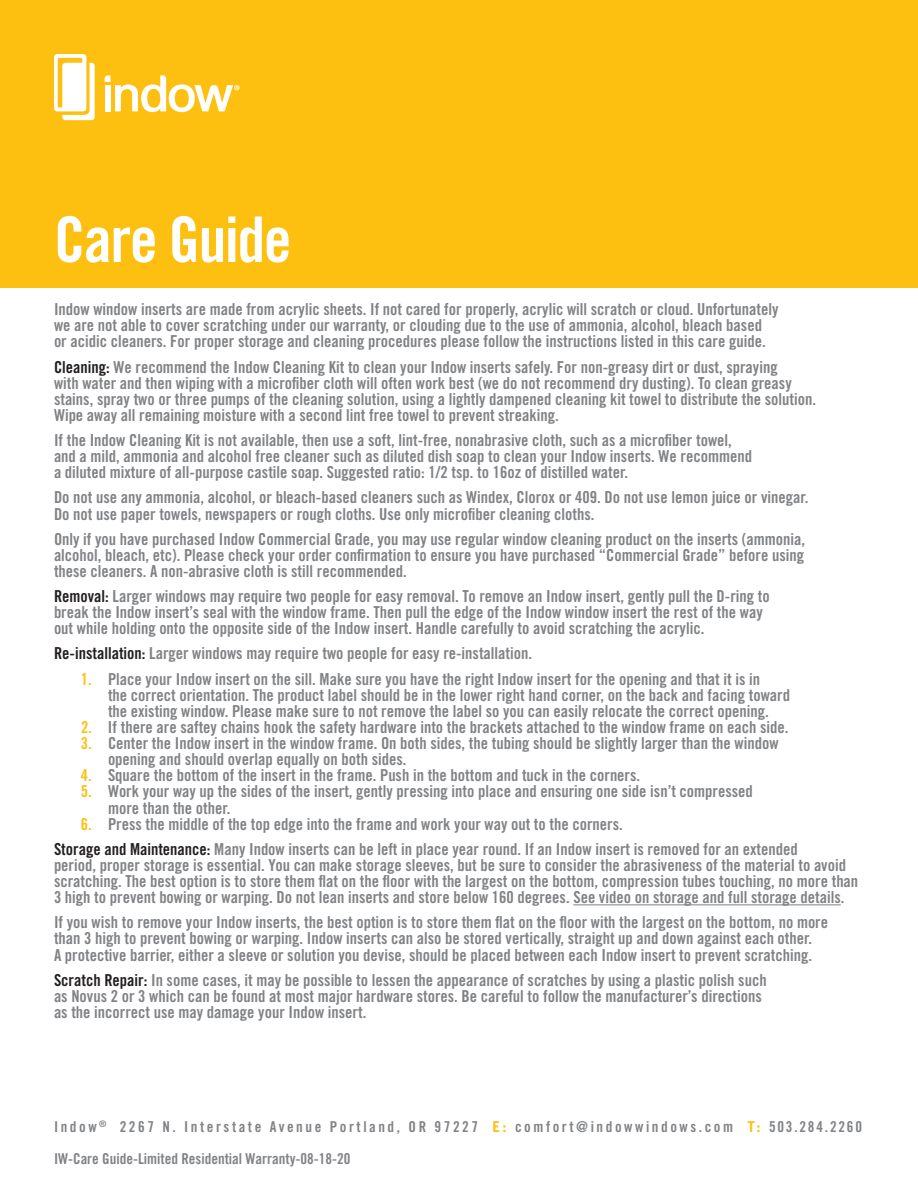
<style>
.page{position:relative;width:918px;height:1188px;background:#fff}
.page>*{position:absolute;margin:0;border:0;box-sizing:border-box;transform-origin:0 0}
.t1{font:63px "Trade Gothic Bold Cond Twenty";letter-spacing:-.025em;color:#fff}
.t2{font:16.5px/16.2px "Trade Gothic Bold Cond Twenty";color:#808285}
.t3{font:15px "Trade Gothic Bold Cond Twenty";letter-spacing:.17em;color:#808285}
.t4{font:15px "Trade Gothic Bold Cond Twenty";color:#808285}
.s1{color:#231f20}
.s2{color:#fdc011}
.s3{font-family:"Trade Gothic LT Std";font-weight:700;color:#fdc011}
</style>
<div class="page">
<div style="left:0;top:0;width:918px;height:287px;background:#fdc011"></div>
<hr style="left:573px;top:904px;width:268px;height:1px;background:#808285">
<svg style="left:105px;top:75px;width:135px;height:37px"></svg>
<svg style="left:54px;top:54px;width:41px;height:66px"></svg>
<p class="t1" style="left:54px;top:201px;width:239px">Care Guide</p>
<p class="t2" style="left:54px;top:301px;width:726px">Indow window inserts are made from acrylic sheets. If not cared for properly, acrylic will scratch or cloud. Unfortunately we are not able to cover scratching under our warranty, or clouding due to the use of ammonia, alcohol, bleach based or acidic cleaners. For proper storage and cleaning procedures please follow the instructions listed in this care guide.</p>
<p class="t2" style="left:54px;top:359px;width:764px"><span class="s1">Cleaning:</span> We recommend the Indow Cleaning Kit to clean your Indow inserts safely. For non-greasy dirt or dust, spraying<br>with water and then wiping with a microfiber cloth will often work best (we do not recommend dry dusting). To clean greasy stains, spray two or three pumps of the cleaning solution, using a lightly dampened cleaning kit towel to distribute the solution.<br>Wipe away all remaining moisture with a second lint free towel to prevent streaking.</p>
<p class="t2" style="left:54px;top:432px;width:700px">If the Indow Cleaning Kit is not available, then use a soft, lint-free, nonabrasive cloth, such as a microfiber towel, and a mild, ammonia and alcohol free cleaner such as diluted dish soap to clean your Indow inserts. We recommend a diluted mixture of all-purpose castile soap. Suggested ratio: 1/2 tsp. to 16oz of distilled water.</p>
<p class="t2" style="left:54px;top:489px;width:756px">Do not use any ammonia, alcohol, or bleach-based cleaners such as Windex, Clorox or 409. Do not use lemon juice or vinegar.</p>
<p class="t2" style="left:54px;top:505px;width:542px">Do not use paper towels, newspapers or rough cloths. Use only microfiber cleaning cloths.</p>
<p class="t2" style="left:54px;top:531px;width:753px;text-align:justify">Only if you have purchased Indow Commercial Grade, you may use regular window cleaning product on the inserts (ammonia, alcohol, bleach, etc). Please check your order confirmation to ensure you have purchased “Commercial Grade” before using these cleaners. A non-abrasive cloth is still recommended.</p>
<p class="t2" style="left:54px;top:588px;width:717px"><span class="s1">Removal:</span> Larger windows may require two people for easy removal. To remove an Indow insert, gently pull the D-ring to break the Indow insert’s seal with the window frame. Then pull the edge of the Indow window insert the rest of the way out while holding onto the opposite side of the Indow insert. Handle carefully to avoid scratching the acrylic.</p>
<p class="t2" style="left:54px;top:645px;width:480px"><span class="s1">Re-installation:</span> Larger windows may require two people for easy re-installation.</p>
<p class="t2" style="left:108px;top:670px;width:684px;text-indent:-27px"><span class="s2">1.</span> Place your Indow insert on the sill. Make sure you have the right Indow insert for the opening and that it is in<br>the correct orientation. The product label should be in the lower right hand corner, on the back and facing toward</p>
<p class="t2" style="left:108px;top:703px;width:662px">the existing window. Please make sure to not remove the label so you can easily relocate the correct opening.</p>
<p class="t2" style="left:81px;top:719px;width:709px"><span class="s2">2.</span> If there are saftey chains hook the safety hardware into the brackets attached to the window frame on each side.</p>
<p class="t2" style="left:81px;top:735px;width:699px"><span class="s2">3.</span> Center the Indow insert in the window frame. On both sides, the tubing should be slightly larger than the window</p>
<p class="t2" style="left:108px;top:751px;width:300px">opening and should overlap equally on both sides.</p>
<p class="t2" style="left:81px;top:767px;width:561px"><span class="s2">4.</span> Square the bottom of the insert in the frame. Push in the bottom and tuck in the corners.</p>
<p class="t2" style="left:81px;top:783px;width:673px"><span class="s2">5.</span> Work your way up the sides of the insert, gently pressing into place and ensuring one side isn’t compressed</p>
<p class="t2" style="left:108px;top:799px;width:124px">more than the other.</p>
<p class="t2" style="left:81px;top:816px;width:543px"><span class="s2">6.</span> Press the middle of the top edge into the frame and work your way out to the corners.</p>
<p class="t2" style="left:54px;top:841px;width:806px"><span class="s1">Storage and Maintenance:</span> Many Indow inserts can be left in place year round. If an Indow insert is removed for an extended<br>period, proper storage is essential. You can make storage sleeves, but be sure to consider the abrasiveness of the material to avoid scratching. The best option is to store them flat on the floor with the largest on the bottom, compression tubes touching, no more than 3 high to prevent bowing or warping. Do not lean inserts and store below 160 degrees. See video on storage and full storage details.</p>
<p class="t2" style="left:54px;top:914px;width:776px">If you wish to remove your Indow inserts, the best option is to store them flat on the floor with the largest on the bottom, no more than 3 high to prevent bowing or warping. Indow inserts can also be stored vertically, straight up and down against each other.<br>A protective barrier, either a sleeve or solution you devise, should be placed between each Indow insert to prevent scratching.</p>
<p class="t2" style="left:54px;top:972px;width:714px"><span class="s1">Scratch Repair:</span> In some cases, it may be possible to lessen the appearance of scratches by using a plastic polish such as Novus 2 or 3 which can be found at most major hardware stores. Be careful to follow the manufacturer’s directions as the incorrect use may damage your Indow insert.</p>
<p class="t3" style="left:54px;top:1117px;width:810px">Indow <sup>®</sup> 2267 N. Interstate Avenue Portland, OR 97227 <span class="s3">E:</span> comfort@indowwindows.com <span class="s3">T:</span> 503.284.2260</p>
<p class="t4" style="left:54px;top:1150px;width:298px">IW-Care Guide-Limited Residential Warranty-08-18-20</p>
</div>
